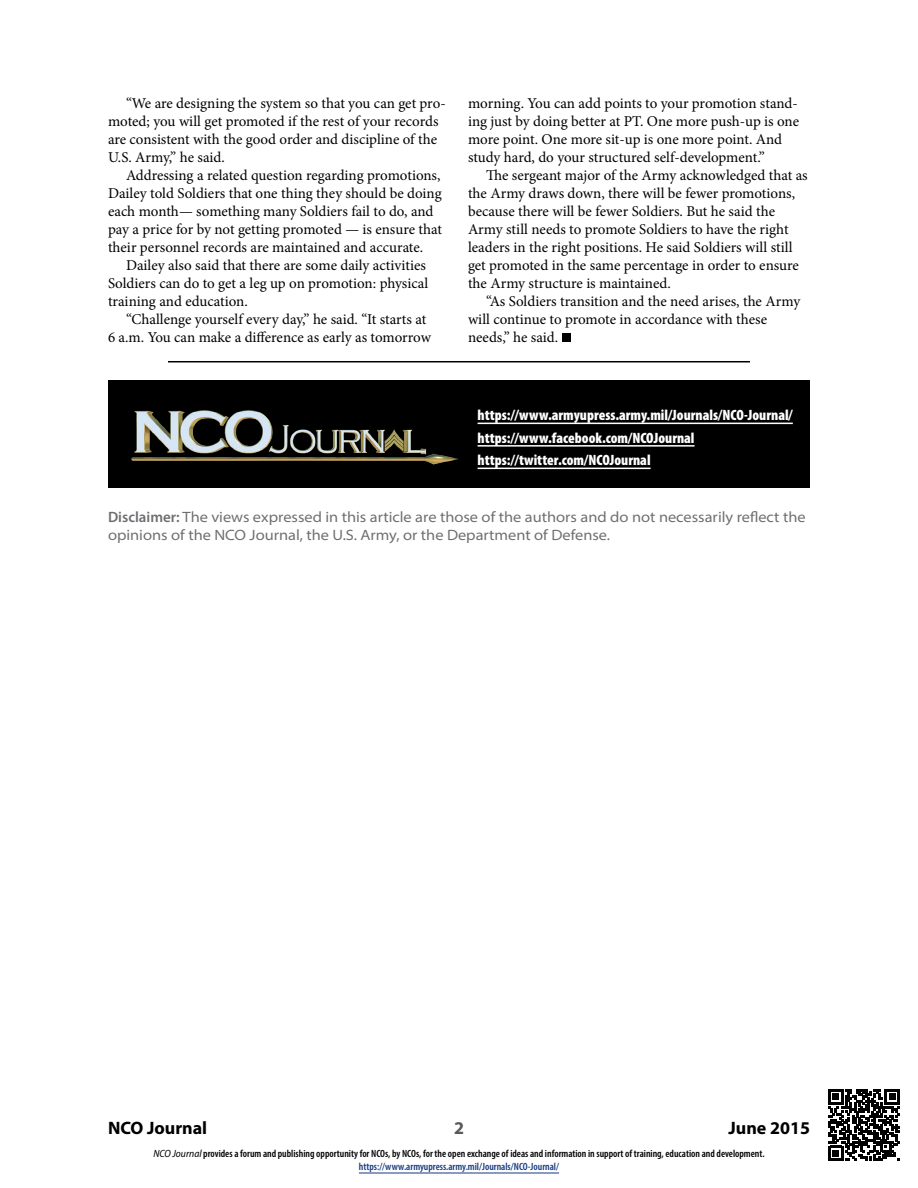
<style>
.page{position:relative;width:918px;height:1188px;background:#fff}
.page>*{position:absolute;margin:0;border:0;box-sizing:border-box;transform-origin:0 0}
.t1{font:700 18px "Myriad Pro";color:#000}
.t2{font:700 18px "Myriad Pro";color:#58595b}
.t3{font:15px/18px "Minion Pro";letter-spacing:-.005em;color:#000}
.t4{font:semi-expanded 15px/18px "Myriad Pro";color:#6d6e71}
.t5{font:900 condensed 15px/22.5px "Myriad Pro";color:#fff}
.t6{font:600 condensed 10.5px/13.5px "Myriad Pro";color:#000;text-align:center}
.s1{font-weight:600;font-stretch:normal}
.s2{font-weight:400;font-style:italic;font-stretch:semi-condensed}
.s3{color:#15397f}
</style>
<div class="page">
<div style="left:562px;top:333px;width:9px;height:9px;background:#000"></div>
<svg style="left:828px;top:1089px;width:72px;height:72px"></svg>
<hr style="left:168px;top:361px;width:582px;height:1px;background:#000">
<div style="left:108px;top:380px;width:702px;height:108px;background:#000"></div>
<hr style="left:478px;top:423px;width:315px;height:1px;background:#fff">
<hr style="left:478px;top:445px;width:217px;height:2px;background:#fff">
<hr style="left:478px;top:468px;width:173px;height:1px;background:#fff">
<img style="left:131px;top:410px;width:328px;height:55px">
<hr style="left:359px;top:1173px;width:200px;height:1px;background:#15397f">
<p class="t3" style="left:108px;top:94px;width:339px;text-indent:18px">“We are designing the system so that you can get pro&shy;moted; you will get promoted if the rest of your records are consistent with the good order and discipline of the U.S. Army,” he said.</p>
<p class="t3" style="left:108px;top:166px;width:336px;text-indent:18px">Addressing a related question regarding promotions, Dailey told Soldiers that one thing they should be doing each month— something many Soldiers fail to do, and pay a price for by not getting promoted — is ensure that their personnel records are maintained and accurate.</p>
<p class="t3" style="left:108px;top:256px;width:322px;text-indent:18px">Dailey also said that there are some daily activities<br>Soldiers can do to get a leg up on promotion: physical training and education.</p>
<p class="t3" style="left:108px;top:310px;width:324px;text-indent:18px">“Challenge yourself every day,” he said. “It starts at<br>6 a.m. You can make a difference as early as tomorrow</p>
<p class="t3" style="left:468px;top:94px;width:333px">morning. You can add points to your promotion stand&shy;ing just by doing better at PT. One more push-up is one more point. One more sit-up is one more point. And study hard, do your structured self-development.”</p>
<p class="t3" style="left:468px;top:166px;width:341px;text-indent:18px">The sergeant major of the Army acknowledged that as the Army draws down, there will be fewer promotions, because there will be fewer Soldiers. But he said the Army still needs to promote Soldiers to have the right leaders in the right positions. He said Soldiers will still get promoted in the same percentage in order to ensure the Army structure is maintained.</p>
<p class="t3" style="left:468px;top:292px;width:334px;text-indent:18px">“As Soldiers transition and the need arises, the Army will continue to promote in accordance with these needs,” he said.</p>
<p class="t5" style="left:478px;top:404px;width:317px">https://www.armyupress.army.mil/Journals/NCO-Journal/ https://www.facebook.com/NCOJournal https://twitter.com/NCOJournal</p>
<p class="t4" style="left:108px;top:508px;width:699px"><span class="s1">Disclaimer:</span> The views expressed in this article are those of the authors and do not necessarily reflect the opinions of the NCO Journal, the U.S. Army, or the Department of Defense.</p>
<p class="t1" style="left:108px;top:1116px;width:101px">NCO Journal</p>
<p class="t2" style="left:454px;top:1116px;width:11px">2</p>
<p class="t1" style="left:728px;top:1116px;width:83px">June 2015</p>
<p class="t6" style="left:153px;top:1146px;width:613px"><span class="s2">NCO Journal</span> provides a forum and publishing opportunity for NCOs, by NCOs, for the open exchange of ideas and information in support of training, education and development. <span class="s3">https://www.armyupress.army.mil/Journals/NCO-Journal/</span></p>
</div>
